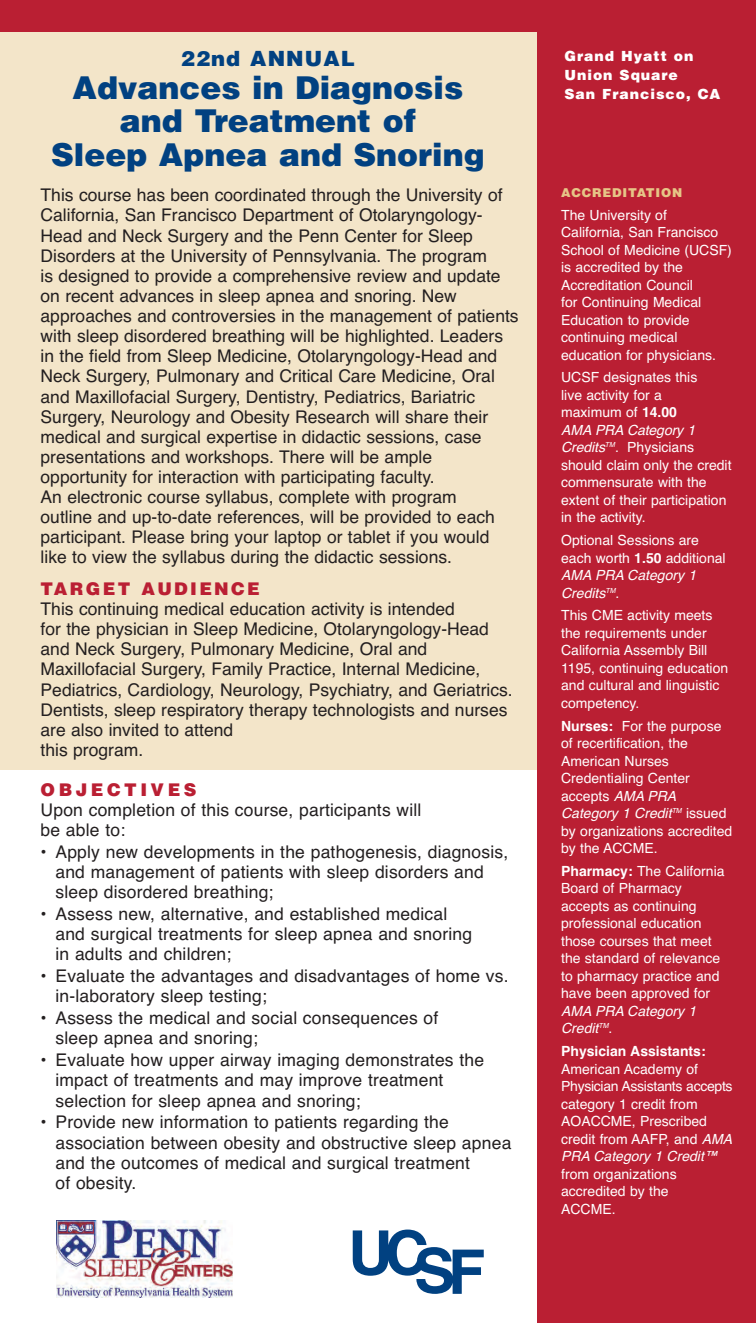
<style>
.page{position:relative;width:756px;height:1323px;background:#fff}
.page>*{position:absolute;margin:0;border:0;box-sizing:border-box;transform-origin:0 0}
.t1{font:900 31.5px/33.2px "Helvetica";color:#014181;text-align:center}
.t2{font:900 21px "Helvetica";letter-spacing:.055em;color:#014181}
.t3{font:17.5px/20.1px "Helvetica";color:#231f20}
.t4{font:900 17.5px "Helvetica";letter-spacing:.135em;color:#ba1f33}
.t5{font:900 17.5px "Helvetica";letter-spacing:.2em;color:#ba1f33}
.t6{font:14px/17.5px "Helvetica";color:#fff}
.t7{font:900 14px/19.2px "Helvetica";letter-spacing:.065em;color:#fff}
.t8{font:italic 14px/17.5px "Helvetica";color:#fff}
.t9{font:700 14px "Helvetica";color:#fff}
.t10{font:900 12.25px "Helvetica";letter-spacing:.065em;color:#e6c586}
.s1{font-weight:700}
.s2{font-style:italic}
.s3{font-style:normal}
</style>
<div class="page">
<div style="left:0;top:0;width:554px;height:770px;background:#f3e5c9"></div>
<div style="left:537px;top:0;width:219px;height:1323px;background:#ba1f33"></div>
<div style="left:0;top:0;width:748px;height:32px;background:#ba1f33"></div>
<svg style="left:353px;top:1230px;width:131px;height:64px"></svg>
<img style="left:56px;top:1221px;width:177px;height:77px">
<p class="t2" style="left:181px;top:46px;width:176px">22nd ANNUAL</p>
<h1 class="t1" style="left:51px;top:72px;width:435px">Advances in Diagnosis and Treatment of<br>Sleep Apnea and Snoring</h1>
<p class="t3" style="left:41px;top:185px;width:480px">This course has been coordinated through the University of California, San Francisco Department of Otolaryngology-Head and Neck Surgery and the Penn Center for Sleep Disorders at the University of Pennsylvania. The program<br>is designed to provide a comprehensive review and update on recent advances in sleep apnea and snoring. New approaches and controversies in the management of patients with sleep disordered breathing will be highlighted. Leaders in the field from Sleep Medicine, Otolaryngology-Head and Neck Surgery, Pulmonary and Critical Care Medicine, Oral and Maxillofacial Surgery, Dentistry, Pediatrics, Bariatric Surgery, Neurology and Obesity Research will share their medical and surgical expertise in didactic sessions, case presentations and workshops. There will be ample opportunity for interaction with participating faculty.<br>An electronic course syllabus, complete with program<br>outline and up-to-date references, will be provided to each participant. Please bring your laptop or tablet if you would like to view the syllabus during the didactic sessions.</p>
<p class="t4" style="left:41px;top:579px;width:221px">TARGET AUDIENCE</p>
<p class="t3" style="left:41px;top:599px;width:474px">This continuing medical education activity is intended<br>for the physician in Sleep Medicine, Otolaryngology-Head and Neck Surgery, Pulmonary Medicine, Oral and Maxillofacial Surgery, Family Practice, Internal Medicine, Pediatrics, Cardiology, Neurology, Psychiatry, and Geriatrics.<br>Dentists, sleep respiratory therapy technologists and nurses are also invited to attend<br>this program.</p>
<p class="t5" style="left:41px;top:780px;width:157px">OBJECTIVES</p>
<p class="t3" style="left:41px;top:800px;width:382px">Upon completion of this course, participants will be able to:</p>
<p class="t3" style="left:55px;top:842px;width:454px;text-indent:-15px">• Apply new developments in the pathogenesis, diagnosis, and management of patients with sleep disorders and sleep disordered breathing;</p>
<p class="t3" style="left:55px;top:904px;width:418px;text-indent:-15px">• Assess new, alternative, and established medical and surgical treatments for sleep apnea and snoring in adults and children;</p>
<p class="t3" style="left:55px;top:966px;width:455px;text-indent:-15px">• Evaluate the advantages and disadvantages of home vs. in-laboratory sleep testing;</p>
<p class="t3" style="left:55px;top:1008px;width:384px;text-indent:-15px">• Assess the medical and social consequences of sleep apnea and snoring;</p>
<p class="t3" style="left:55px;top:1050px;width:430px;text-indent:-15px">• Evaluate how upper airway imaging demonstrates the impact of treatments and may improve treatment selection for sleep apnea and snoring;</p>
<p class="t3" style="left:55px;top:1112px;width:457px;text-indent:-15px">• Provide new information to patients regarding the association between obesity and obstructive sleep apnea and the outcomes of medical and surgical treatment<br>of obesity.</p>
<p class="t7" style="left:565px;top:46px;width:157px">Grand Hyatt on<br>Union Square<br>San Francisco, CA</p>
<p class="t10" style="left:561px;top:186px;width:123px">ACCREDITATION</p>
<p class="t6" style="left:561px;top:206px;width:172px">The University of<br>California, San Francisco<br>School of Medicine (UCSF) is accredited by the<br>Accreditation Council<br>for Continuing Medical<br>Education to provide continuing medical education for physicians.</p>
<p class="t6" style="left:561px;top:369px;width:172px">UCSF designates this<br>live activity for a<br>maximum of <span class="s1">14.00<br></span><span class="s2">AMA PRA Category 1<br>Credits</span><sup>TM</sup>. Physicians should claim only the credit commensurate with the extent of their participation in the activity.</p>
<p class="t6" style="left:561px;top:532px;width:166px">Optional Sessions are each worth <span class="s1">1.50</span> additional<br><span class="s2">AMA PRA Category 1<br>Credits</span><sup>TM</sup>.</p>
<p class="t6" style="left:561px;top:607px;width:169px">This CME activity meets the requirements under<br>California Assembly Bill<br>1195, continuing education and cultural and linguistic competency.</p>
<p class="t6" style="left:561px;top:717px;width:173px"><span class="s1">Nurses:</span> For the purpose of recertification, the<br>American Nurses<br>Credentialing Center accepts <span class="s2">AMA PRA<br>Category 1 Credit</span><sup>TM</sup> issued by organizations accredited by the ACCME.</p>
<p class="t6" style="left:561px;top:862px;width:165px"><span class="s1">Pharmacy:</span> The California<br>Board of Pharmacy accepts as continuing professional education those courses that meet the standard of relevance to pharmacy practice and have been approved for</p>
<p class="t8" style="left:561px;top:1002px;width:137px">AMA PRA Category 1<br>Credit<sup>TM</sup><span class="s3">.</span></p>
<p class="t9" style="left:561px;top:1043px;width:146px">Physician Assistants:</p>
<p class="t6" style="left:561px;top:1060px;width:173px">American Academy of<br>Physician Assistants accepts category 1 credit from<br>AOACCME, Prescribed credit from AAFP, and <span class="s2">AMA<br>PRA Category 1 Credit™</span></p>
<p class="t6" style="left:561px;top:1165px;width:117px">from organizations accredited by the<br>ACCME.</p>
</div>
